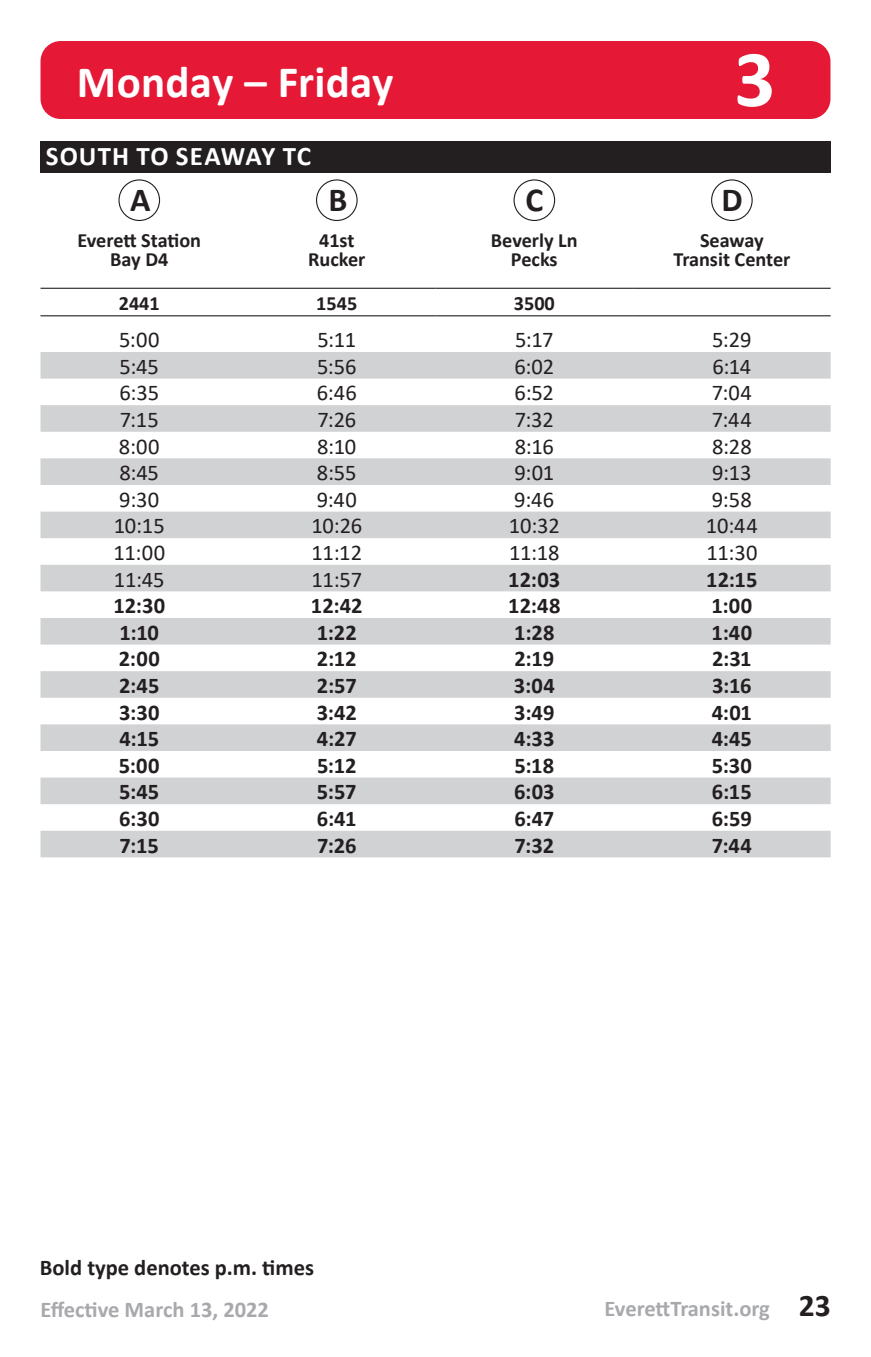
<style>
.page{position:relative;width:871px;height:1357px;background:#fff}
.page>*{position:absolute;margin:0;border:0;box-sizing:border-box;transform-origin:0 0}
.t1{font:700 81px "Calibri";color:#fff}
.t2{font:700 45px "Calibri";letter-spacing:.005em;color:#fff}
.t3{font:700 33.75px "Calibri";color:#231f20}
.t4{font:700 31.5px "Calibri";color:#231f20}
.t5{font:700 27px "Calibri";letter-spacing:.035em;color:#fff}
.t6{font:700 22.5px "Calibri";color:#231f20}
.t7{font:22.5px "Calibri";letter-spacing:-.005em;color:#231f20}
.t8{font:700 22.5px "Calibri";color:#a8a9ad}
.t9{font:700 20.25px/19.1px "Calibri";color:#231f20;text-align:center}
</style>
<div class="page">
<div style="left:40px;top:41px;width:790px;height:78px;background:#e51836;border-radius:20px"></div>
<div style="left:40px;top:141px;width:790px;height:32px;background:#231f20"></div>
<hr style="left:40px;top:288px;width:198px;height:1px;background:#231f20">
<hr style="left:238px;top:288px;width:197px;height:1px;background:#231f20">
<hr style="left:435px;top:288px;width:198px;height:1px;background:#231f20">
<hr style="left:633px;top:288px;width:197px;height:1px;background:#231f20">
<hr style="left:40px;top:315px;width:198px;height:1px;background:#231f20">
<hr style="left:238px;top:315px;width:197px;height:1px;background:#231f20">
<hr style="left:435px;top:315px;width:198px;height:1px;background:#231f20">
<hr style="left:633px;top:315px;width:197px;height:1px;background:#231f20">
<div style="left:118px;top:179px;width:42px;height:42px;border:1px solid #231f20;border-radius:50%"></div>
<div style="left:316px;top:179px;width:42px;height:42px;border:1px solid #231f20;border-radius:50%"></div>
<div style="left:513px;top:179px;width:42px;height:42px;border:1px solid #231f20;border-radius:50%"></div>
<div style="left:711px;top:179px;width:41px;height:42px;border:1px solid #231f20;border-radius:50%"></div>
<svg style="left:40px;top:352px;width:790px;height:505px;fill:#d1d2d4"></svg>
<p class="t2" style="left:77px;top:50px;width:318px">Monday – Friday</p>
<p class="t1" style="left:734px;top:22px;width:43px">3</p>
<p class="t5" style="left:46px;top:137px;width:267px">SOUTH TO SEAWAY TC</p>
<p class="t3" style="left:130px;top:176px;width:22px">A</p>
<p class="t3" style="left:328px;top:176px;width:20px">B</p>
<p class="t3" style="left:526px;top:176px;width:19px">C</p>
<p class="t3" style="left:721px;top:176px;width:23px">D</p>
<p class="t9" style="left:77px;top:231px;width:125px">Everett Station</p>
<p class="t9" style="left:110px;top:250px;width:60px">Bay D4</p>
<p class="t9" style="left:491px;top:231px;width:88px">Beverly Ln</p>
<p class="t9" style="left:511px;top:250px;width:48px">Pecks</p>
<p class="t9" style="left:319px;top:231px;width:37px">41st</p>
<p class="t9" style="left:308px;top:250px;width:59px">Rucker</p>
<p class="t9" style="left:673px;top:231px;width:118px">Seaway<br>Transit Center</p>
<p class="t9" style="left:119px;top:293px;width:43px">2441</p>
<p class="t9" style="left:316px;top:293px;width:43px">1545</p>
<p class="t9" style="left:514px;top:293px;width:43px">3500</p>
<p class="t7" style="left:119px;top:324px;width:42px">5:00</p>
<p class="t7" style="left:317px;top:324px;width:40px">5:11</p>
<p class="t7" style="left:515px;top:324px;width:40px">5:17</p>
<p class="t7" style="left:712px;top:324px;width:41px">5:29</p>
<p class="t7" style="left:120px;top:351px;width:41px">5:45</p>
<p class="t7" style="left:317px;top:351px;width:41px">5:56</p>
<p class="t7" style="left:514px;top:351px;width:41px">6:02</p>
<p class="t7" style="left:712px;top:351px;width:40px">6:14</p>
<p class="t7" style="left:119px;top:377px;width:41px">6:35</p>
<p class="t7" style="left:317px;top:377px;width:42px">6:46</p>
<p class="t7" style="left:514px;top:377px;width:41px">6:52</p>
<p class="t7" style="left:712px;top:377px;width:42px">7:04</p>
<p class="t7" style="left:120px;top:404px;width:40px">7:15</p>
<p class="t7" style="left:317px;top:404px;width:40px">7:26</p>
<p class="t7" style="left:515px;top:404px;width:40px">7:32</p>
<p class="t7" style="left:712px;top:404px;width:41px">7:44</p>
<p class="t7" style="left:119px;top:430px;width:42px">8:00</p>
<p class="t7" style="left:317px;top:430px;width:41px">8:10</p>
<p class="t7" style="left:515px;top:430px;width:41px">8:16</p>
<p class="t7" style="left:712px;top:430px;width:41px">8:28</p>
<p class="t7" style="left:119px;top:457px;width:41px">8:45</p>
<p class="t7" style="left:317px;top:457px;width:41px">8:55</p>
<p class="t7" style="left:514px;top:457px;width:41px">9:01</p>
<p class="t7" style="left:712px;top:457px;width:41px">9:13</p>
<p class="t7" style="left:119px;top:484px;width:41px">9:30</p>
<p class="t7" style="left:317px;top:484px;width:42px">9:40</p>
<p class="t7" style="left:514px;top:484px;width:42px">9:46</p>
<p class="t7" style="left:712px;top:484px;width:42px">9:58</p>
<p class="t7" style="left:114px;top:510px;width:52px">10:15</p>
<p class="t7" style="left:311px;top:510px;width:52px">10:26</p>
<p class="t7" style="left:509px;top:510px;width:52px">10:32</p>
<p class="t7" style="left:706px;top:510px;width:53px">10:44</p>
<p class="t7" style="left:113px;top:537px;width:53px">11:00</p>
<p class="t7" style="left:311px;top:537px;width:52px">11:12</p>
<p class="t7" style="left:509px;top:537px;width:52px">11:18</p>
<p class="t7" style="left:706px;top:537px;width:53px">11:30</p>
<p class="t7" style="left:114px;top:563px;width:52px">11:45</p>
<p class="t7" style="left:311px;top:563px;width:52px">11:57</p>
<p class="t6" style="left:508px;top:563px;width:54px">12:03</p>
<p class="t6" style="left:706px;top:563px;width:53px">12:15</p>
<p class="t6" style="left:113px;top:590px;width:53px">12:30</p>
<p class="t6" style="left:311px;top:590px;width:53px">12:42</p>
<p class="t6" style="left:508px;top:590px;width:54px">12:48</p>
<p class="t6" style="left:711px;top:590px;width:42px">1:00</p>
<p class="t6" style="left:119px;top:616px;width:41px">1:10</p>
<p class="t6" style="left:317px;top:616px;width:42px">1:22</p>
<p class="t6" style="left:514px;top:616px;width:42px">1:28</p>
<p class="t6" style="left:711px;top:616px;width:42px">1:40</p>
<p class="t6" style="left:119px;top:643px;width:43px">2:00</p>
<p class="t6" style="left:317px;top:643px;width:41px">2:12</p>
<p class="t6" style="left:514px;top:643px;width:41px">2:19</p>
<p class="t6" style="left:712px;top:643px;width:41px">2:31</p>
<p class="t6" style="left:119px;top:669px;width:42px">2:45</p>
<p class="t6" style="left:317px;top:669px;width:41px">2:57</p>
<p class="t6" style="left:514px;top:669px;width:42px">3:04</p>
<p class="t6" style="left:712px;top:669px;width:41px">3:16</p>
<p class="t6" style="left:119px;top:696px;width:42px">3:30</p>
<p class="t6" style="left:317px;top:696px;width:42px">3:42</p>
<p class="t6" style="left:514px;top:696px;width:42px">3:49</p>
<p class="t6" style="left:712px;top:696px;width:42px">4:01</p>
<p class="t6" style="left:119px;top:723px;width:41px">4:15</p>
<p class="t6" style="left:317px;top:723px;width:41px">4:27</p>
<p class="t6" style="left:514px;top:723px;width:42px">4:33</p>
<p class="t6" style="left:711px;top:723px;width:42px">4:45</p>
<p class="t6" style="left:119px;top:749px;width:42px">5:00</p>
<p class="t6" style="left:317px;top:749px;width:41px">5:12</p>
<p class="t6" style="left:514px;top:749px;width:41px">5:18</p>
<p class="t6" style="left:712px;top:749px;width:42px">5:30</p>
<p class="t6" style="left:119px;top:776px;width:42px">5:45</p>
<p class="t6" style="left:317px;top:776px;width:41px">5:57</p>
<p class="t6" style="left:514px;top:776px;width:42px">6:03</p>
<p class="t6" style="left:712px;top:776px;width:41px">6:15</p>
<p class="t6" style="left:119px;top:802px;width:42px">6:30</p>
<p class="t6" style="left:317px;top:802px;width:41px">6:41</p>
<p class="t6" style="left:514px;top:802px;width:41px">6:47</p>
<p class="t6" style="left:712px;top:802px;width:42px">6:59</p>
<p class="t6" style="left:120px;top:829px;width:41px">7:15</p>
<p class="t6" style="left:317px;top:829px;width:41px">7:26</p>
<p class="t6" style="left:514px;top:829px;width:41px">7:32</p>
<p class="t6" style="left:712px;top:829px;width:42px">7:44</p>
<p class="t6" style="left:40px;top:1251px;width:276px">Bold type denotes p.m. times</p>
<p class="t8" style="left:40px;top:1293px;width:230px">Effective March 13, 2022</p>
<p class="t8" style="left:604px;top:1293px;width:167px">EverettTransit.org</p>
<h3 class="t4" style="left:798px;top:1284px;width:33px">23</h3>
</div>
